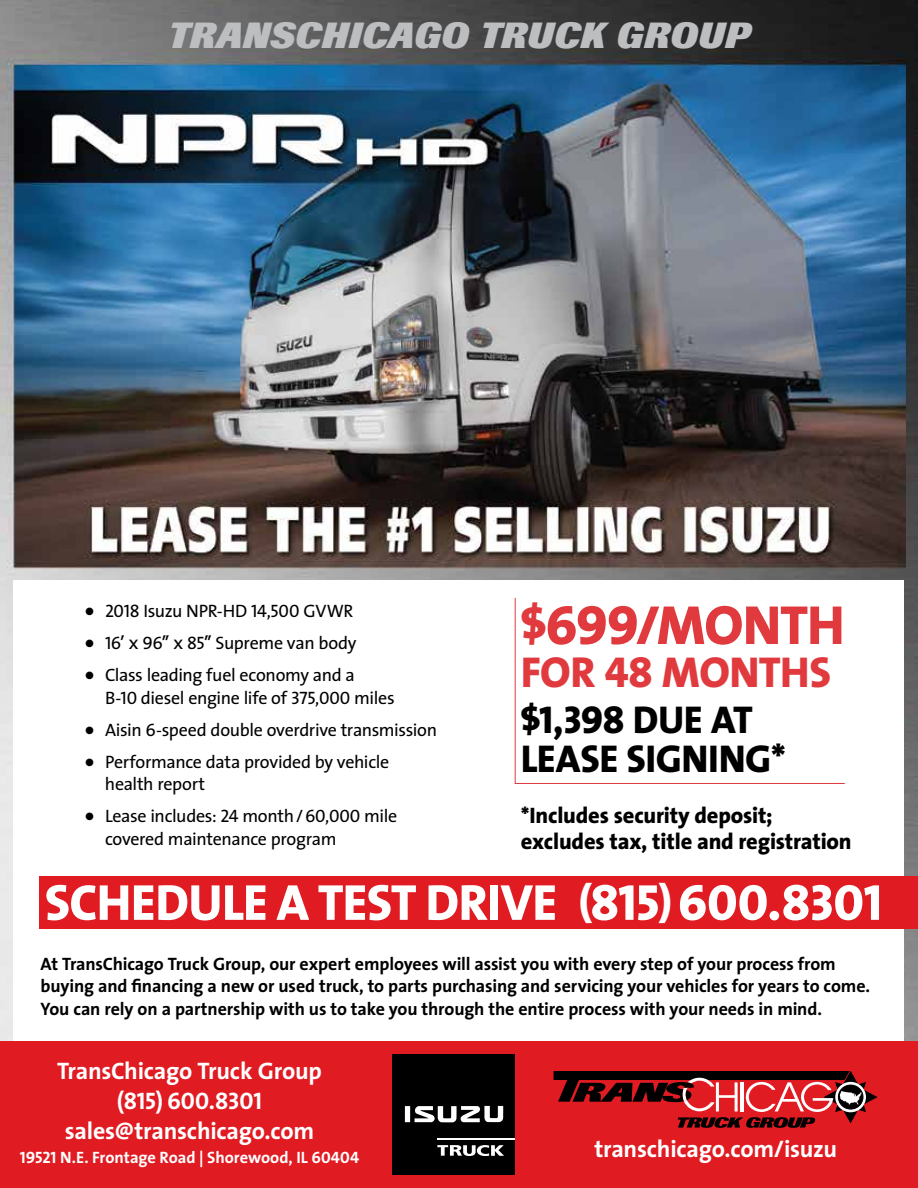
<style>
.page{position:relative;width:918px;height:1188px;background:#fff}
.page>*{position:absolute;margin:0;border:0;box-sizing:border-box;transform-origin:0 0}
.t1{font:55.5px "The Sans Extra Bold Caps";letter-spacing:-.02em;color:#e03a3e}
.t2{font:800 51px "The Sans";letter-spacing:-.015em;color:#fff}
.t3{font:43.5px "The Sans Extra Bold Caps";letter-spacing:-.01em;color:#e03a3e}
.t4{font:39px/39px "The Sans Extra Bold Caps";letter-spacing:-.01em;color:#000}
.t5{font:italic 800 36px "Imago";letter-spacing:.015em;color:#bcbec0}
.t6{font:700 24px "The Sans";letter-spacing:-.01em;color:#fff}
.t7{font:24px "The Sans Bold Caps";letter-spacing:-.005em;color:#fff}
.t8{font:800 22.5px/25.5px "The Sans";letter-spacing:-.01em;color:#000}
.t9{font:700 18px/22.5px "The Sans";letter-spacing:-.01em;color:#000}
.t10{font:18px/22.5px "The Sans";letter-spacing:-.02em;color:#000}
.t11{font:700 16.5px "The Sans";letter-spacing:-.005em;color:#fff}
.s1{font-family:"The Sans Caps"}
.s2{font-family:"Formata"}
.s3{font-size:45px}
.s4{font-size:34.5px}
.s5{font-family:"The Sans Extra Bold Caps";font-weight:400;font-size:42px}
.s6{font-family:"The Sans Extra Bold Caps";font-weight:400}
.s7{font-family:"The Sans Bold Caps";font-weight:400}
</style>
<div class="page">
<img style="left:0;top:0;width:918px;height:1041px">
<div style="left:14px;top:580px;width:890px;height:470px;background:#fff"></div>
<div style="left:0;top:1041px;width:918px;height:147px;background:#e11b22"></div>
<svg style="left:554px;top:1071px;width:323px;height:57px"></svg>
<div style="left:393px;top:1054px;width:122px;height:121px;background:#000"></div>
<hr style="left:438px;top:1138px;width:77px;height:2px;background:#fff">
<svg style="left:437px;top:1145px;width:67px;height:11px"></svg>
<svg style="left:405px;top:1106px;width:98px;height:16px"></svg>
<div style="left:39px;top:876px;width:879px;height:53px;background:#e11b22"></div>
<hr style="left:515px;top:598px;width:1px;height:186px;background:#e03a3e">
<hr style="left:515px;top:783px;width:330px;height:1px;background:#e03a3e">
<h3 class="t5" style="left:168px;top:14px;width:583px">TRANSCHICAGO TRUCK GROUP</h3>
<p class="t10" style="left:86px;top:600px;width:269px">● <span class="s1">2018</span> Isuzu NPR-HD <span class="s1">14,500</span> GVWR</p>
<p class="t10" style="left:86px;top:632px;width:273px">● <span class="s1">16</span><span class="s2">’</span> <span class="s1">x 96</span><span class="s2">”</span> <span class="s1">x 85</span><span class="s2">”</span> Supreme van body</p>
<p class="t10" style="left:105px;top:664px;width:291px;text-indent:-20px">● Class leading fuel economy and a<br>B-<span class="s1">10</span> diesel engine life of <span class="s1">375,000</span> miles</p>
<p class="t10" style="left:86px;top:719px;width:353px">● Aisin <span class="s1">6</span>-speed double overdrive transmission</p>
<p class="t10" style="left:105px;top:751px;width:286px;text-indent:-19px">● Performance data provided by vehicle health report</p>
<p class="t10" style="left:105px;top:805px;width:294px;text-indent:-20px">● Lease includes: <span class="s1">24</span> month/<span class="s1">60,000</span> mile covered maintenance program</p>
<h1 class="t1" style="left:521px;top:590px;width:325px"><span class="s3">$</span>699/MONTH</h1>
<h3 class="t3" style="left:521px;top:645px;width:312px">FOR 48 MONTHS</h3>
<h3 class="t4" style="left:521px;top:701px;width:267px"><span class="s4">$</span>1,398 DUE AT<br>LEASE SIGNING*</h3>
<p class="t8" style="left:521px;top:803px;width:332px">*Includes security deposit; excludes tax, title and registration</p>
<h2 class="t2" style="left:45px;top:870px;width:839px">SCHEDULE A TEST DRIVE <span class="s5">(</span><span class="s6">815</span><span class="s5">)</span><span class="s6">600.8301</span></h2>
<p class="t9" style="left:40px;top:953px;width:831px">At TransChicago Truck Group, our expert employees will assist you with every step of your process from buying and financing a new or used truck, to parts purchasing and servicing your vehicles for years to come.<br>You can rely on a partnership with us to take you through the entire process with your needs in mind.</p>
<h3 class="t6" style="left:57px;top:1056px;width:266px">TransChicago Truck Group</h3>
<h3 class="t7" style="left:117px;top:1086px;width:147px">(815) 600.8301</h3>
<h3 class="t6" style="left:65px;top:1116px;width:251px">sales@transchicago.com</h3>
<p class="t11" style="left:20px;top:1147px;width:341px"><span class="s7">19521</span> N.E. Frontage Road | Shorewood, IL <span class="s7">60404</span></p>
<h3 class="t6" style="left:594px;top:1133px;width:244px">transchicago.com/isuzu</h3>
</div>
